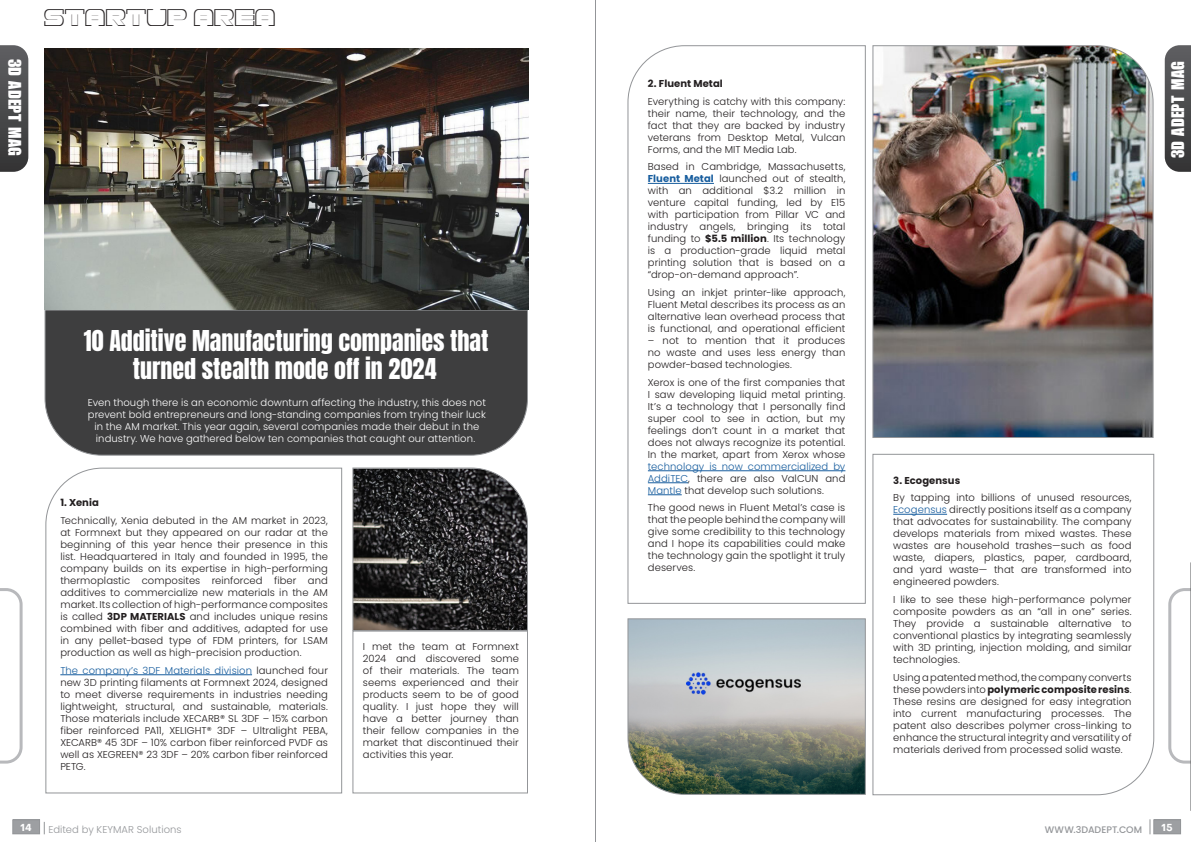
<style>
.page{position:relative;width:1191px;height:842px;background:#fff}
.page>*{position:absolute;margin:0;border:0;box-sizing:border-box;transform-origin:0 0}
.t1{font:24px/28.8px "Anton";color:#fff;text-align:center}
.Intro_to_paragraph{font:24px "Spac 3 neon";color:#231f20}
.t2{font:16px "Impact";letter-spacing:.005em;color:#fff}
.t3{font:300 10px/12px "Poppins";letter-spacing:.01em;color:#231f20;text-align:justify}
.t4{font:300 10px/12px "Poppins";letter-spacing:.01em;color:#fff;text-align:center}
.t5{font:700 10px "Poppins";letter-spacing:.005em;color:#231f20}
.t6{font:300 10px "Poppins";letter-spacing:.005em;color:#949699}
.t7{font:700 10px "Objective";color:#fff}
.t8{font:500 9.5px "Poppins";letter-spacing:.005em;color:#949699}
.s1{font-weight:700}
.s2{color:#175d9e}
.s3{font-weight:700;color:#175d9e}
</style>
<div class="page">
<svg style="left:44px;top:822px;width:1px;height:12px"></svg>
<svg style="left:1164px;top:45px;width:27px;height:127px;background:#545556"></svg>
<svg style="left:0;top:45px;width:28px;height:127px;background:#4e4f50"></svg>
<svg style="left:0;top:588px;width:23px;height:176px"></svg>
<svg style="left:1168px;top:588px;width:22px;height:176px"></svg>
<hr style="left:1190px;top:563px;width:1px;height:247px;background:#57585a">
<div style="left:1153px;top:820px;width:27px;height:14px;background:#9d9fa2"></div>
<div style="left:1153px;top:819px;width:28px;height:15px;border:1px solid #939598"></div>
<svg style="left:1149px;top:819px;width:1px;height:15px"></svg>
<div style="left:13px;top:820px;width:27px;height:14px;background:#9d9fa2"></div>
<div style="left:12px;top:819px;width:28px;height:15px;border:1px solid #939598"></div>
<img style="left:872px;top:45px;width:282px;height:393px">
<svg style="left:872px;top:453px;width:282px;height:343px"></svg>
<svg style="left:627px;top:45px;width:239px;height:559px"></svg>
<svg style="left:627px;top:618px;width:239px;height:177px;background:#9ca5a1"></svg>
<div style="left:44px;top:309px;width:484px;height:147px;background:#3e3e3f"></div>
<img style="left:45px;top:49px;width:483px;height:260px">
<hr style="left:648px;top:183px;width:66px;height:1px;background:#175d9e">
<hr style="left:648px;top:470px;width:197px;height:1px;background:#175d9e">
<hr style="left:648px;top:482px;width:40px;height:1px;background:#175d9e">
<hr style="left:648px;top:494px;width:33px;height:1px;background:#175d9e">
<hr style="left:595px;top:0;width:1px;height:842px;background:#939598">
<svg style="left:45px;top:467px;width:298px;height:327px"></svg>
<svg style="left:352px;top:467px;width:176px;height:163px;background:#373637"></svg>
<hr style="left:893px;top:514px;width:54px;height:1px;background:#175d9e">
<div style="left:352px;top:630px;width:176px;height:163px;border:1px solid #939598"></div>
<h2 class="t2" style="left:27px;top:59px;width:99px;rotate:90deg">3D ADEPT MAG</h2>
<p class="Intro_to_paragraph" style="left:45px;top:6px;width:233px">STARTUP AREA</p>
<p class="t1" style="left:84px;top:328px;width:406px">10 Additive Manufacturing companies that turned stealth mode off in 2024</p>
<p class="t4" style="left:88px;top:396px;width:399px">Even though there is an economic downturn affecting the industry, this does not prevent bold entrepreneurs and long-standing companies from trying their luck in the AM market. This year again, several companies made their debut in the industry. We have gathered below ten companies that caught our attention.</p>
<p class="t5" style="left:60px;top:497px;width:40px">1. Xenia</p>
<p class="t3" style="left:60px;top:515px;width:269px">Technically, Xenia debuted in the AM market in 2023, at Formnext but they appeared on our radar at the beginning of this year hence their presence in this list. Headquartered in Italy and founded in 1995, the company builds on its expertise in high-performing thermoplastic composites reinforced fiber and additives to commercialize new materials in the AM market. Its collection of high-performance composites is called <span class="s1">3DP MATERIALS</span> and includes unique resins combined with fiber and additives, adapted for use in any pellet-based type of FDM printers, for LSAM production as well as high-precision production.</p>
<p class="t3" style="left:60px;top:664px;width:269px"><span class="s2">The company’s 3DF Materials division</span> launched four new 3D printing filaments at Formnext 2024, designed to meet diverse requirements in industries needing lightweight, structural, and sustainable, materials.<br>Those materials include XECARB® SL 3DF – 15% carbon fiber reinforced PA11, XELIGHT® 3DF – Ultralight PEBA, XECARB® 45 3DF – 10% carbon fiber reinforced PVDF as well as XEGREEN® 23 3DF – 20% carbon fiber reinforced PETG.</p>
<p class="t3" style="left:363px;top:640px;width:157px">I met the team at Formnext 2024 and discovered some of their materials. The team seems experienced and their products seem to be of good quality. I just hope they will have a better journey than their fellow companies in the market that discontinued their activities this year.</p>
<p class="t5" style="left:648px;top:78px;width:76px">2. Fluent Metal</p>
<p class="t3" style="left:648px;top:95px;width:199px">Everything is catchy with this company: their name, their technology, and the fact that they are backed by industry veterans from Desktop Metal, Vulcan Forms, and the MIT Media Lab.</p>
<p class="t3" style="left:648px;top:161px;width:199px">Based in Cambridge, Massachusetts, <span class="s3">Fluent Metal</span> launched out of stealth, with an additional $3.2 million in venture capital funding, led by E15 with participation from Pillar VC and industry angels, bringing its total funding to <span class="s1">$5.5 million</span>. Its technology is a production-grade liquid metal printing solution that is based on a “drop-on-demand approach”.</p>
<p class="t3" style="left:648px;top:287px;width:199px">Using an inkjet printer-like approach, Fluent Metal describes its process as an alternative lean overhead process that is functional, and operational efficient</p>
<p class="t3" style="left:648px;top:335px;width:199px">– not to mention that it produces no waste and uses less energy than powder-based technologies.</p>
<p class="t3" style="left:648px;top:376px;width:199px">Xerox is one of the first companies that I saw developing liquid metal printing.<br>It’s a technology that I personally find super cool to see in action, but my feelings don’t count in a market that does not always recognize its potential.<br>In the market, apart from Xerox whose <span class="s2">technology is now commercialized by AddiTEC</span>, there are also ValCUN and <span class="s2">Mantle</span> that develop such solutions.</p>
<p class="t3" style="left:648px;top:502px;width:199px">The good news in Fluent Metal’s case is that the people behind the company will give some credibility to this technology and I hope its capabilities could make the technology gain the spotlight it truly deserves.</p>
<h2 class="t2" style="left:1165px;top:158px;width:99px;rotate:-90deg">3D ADEPT MAG</h2>
<p class="t5" style="left:893px;top:474px;width:68px">3. Ecogensus</p>
<p class="t3" style="left:893px;top:492px;width:240px">By tapping into billions of unused resources, <span class="s2">Ecogensus</span> directly positions itself as a company that advocates for sustainability. The company develops materials from mixed wastes. These wastes are household trashes—such as food waste, diapers, plastics, paper, cardboard, and yard waste— that are transformed into engineered powders.</p>
<p class="t3" style="left:893px;top:593px;width:240px">I like to see these high-performance polymer composite powders as an “all in one” series.<br>They provide a sustainable alternative to conventional plastics by integrating seamlessly with 3D printing, injection molding, and similar technologies.</p>
<p class="t3" style="left:893px;top:671px;width:240px">Using a patented method, the company converts these powders into <span class="s1">polymeric composite resins</span>.<br>These resins are designed for easy integration into current manufacturing processes. The patent also describes polymer cross-linking to enhance the structural integrity and versatility of materials derived from processed solid waste.</p>
<p class="t7" style="left:21px;top:820px;width:13px">14</p>
<p class="t7" style="left:1161px;top:820px;width:13px">15</p>
<p class="t6" style="left:48px;top:824px;width:135px">Edited by KEYMAR Solutions</p>
<p class="t8" style="left:1044px;top:824px;width:99px">WWW.3DADEPT.COM</p>
</div>
